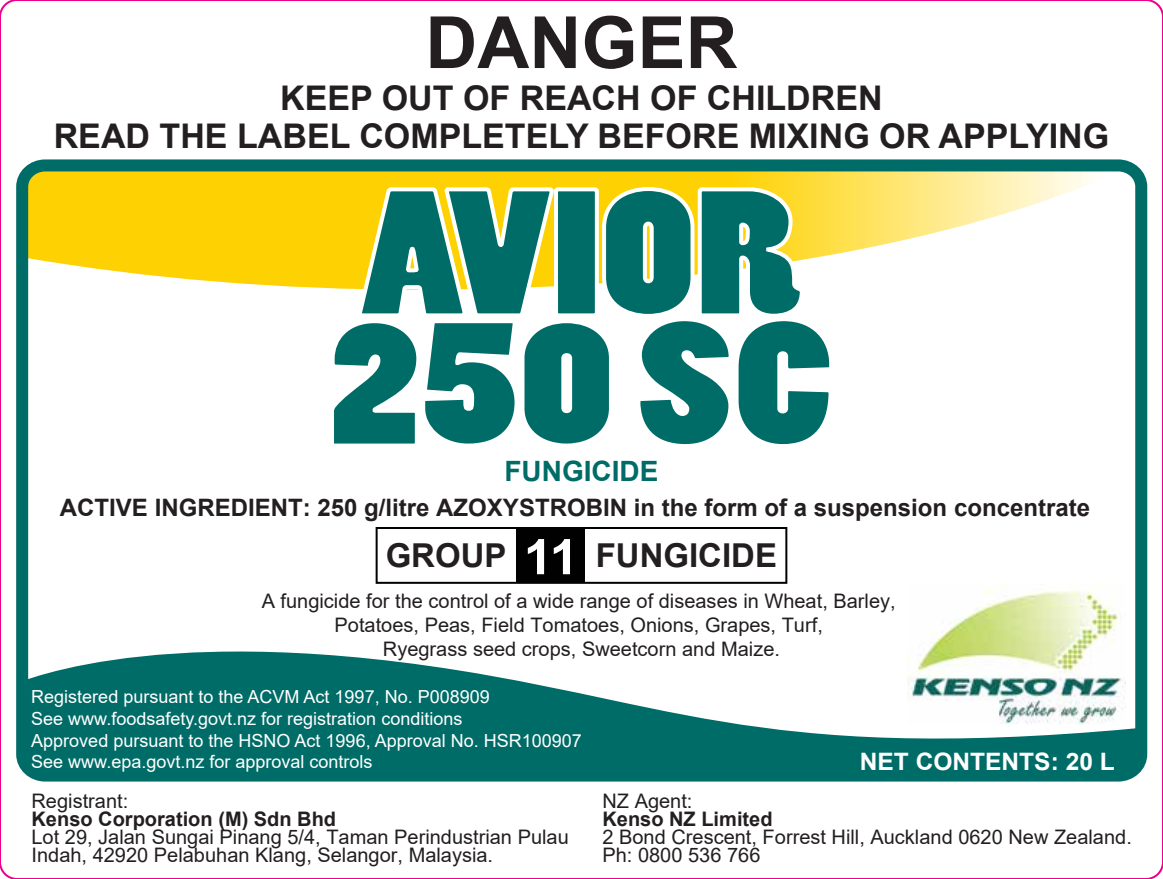
<style>
.page{position:relative;width:1163px;height:879px;background:#fff}
.page>*{position:absolute;margin:0;border:0;box-sizing:border-box;transform-origin:0 0}
.t1{font:168px/130.2px "Poplar Std";color:#006c67;scale:1.26 1}
.t2{font:700 72px "Arial";color:#231f20}
.t3{font:700 34px/38.4px "Arial";color:#231f20;text-align:center}
.t4{font:700 33px "Arial";color:#231f20}
.t5{font:700 28px "Arial";color:#006c67}
.t6{font:700 24px "Arial";color:#231f20}
.t7{font:700 24px "Arial";color:#fff}
.t8{font:20px/18px "Arial";color:#231f20}
.t9{font:700 20px "Arial";color:#231f20}
.t10{font:18px/21.6px "Arial";color:#fff}
.s1{font-size:49px;color:#fff}
</style>
<div class="page">
<svg style="left:29px;top:620px;width:1104px;height:148px;fill:#006c67"></svg>
<svg style="left:29px;top:172px;width:1067px;height:116px"></svg>
<div style="left:16px;top:159px;width:1130px;height:622px;border:12px solid #006c67;border-radius:22px"></div>
<svg style="left:327px;top:185px;width:508px;height:105px"></svg>
<img style="left:907px;top:585px;width:218px;height:139px">
<div style="left:517px;top:529px;width:68px;height:53px;background:#000100"></div>
<div style="left:375px;top:527px;width:412px;height:57px;border:2px solid #000100"></div>
<h2 class="t2" style="left:425px;top:-8px;width:313px">DANGER</h2>
<h3 class="t3" style="left:54px;top:79px;width:1056px">KEEP OUT OF REACH OF CHILDREN<br>READ THE LABEL COMPLETELY BEFORE MIXING OR APPLYING</h3>
<h1 class="t1" style="left:329px;top:196px;width:402px">AVIOR<br>250 SC</h1>
<h3 class="t5" style="left:504px;top:451px;width:155px">FUNGICIDE</h3>
<p class="t6" style="left:60px;top:490px;width:1031px">ACTIVE INGREDIENT: 250 g/litre AZOXYSTROBIN in the form of a suspension concentrate</p>
<h3 class="t4" style="left:385px;top:532px;width:393px">GROUP <span class="s1">11</span> FUNGICIDE</h3>
<p class="t8" style="left:261px;top:588px;width:635px;line-height:24px;text-align:center">A fungicide for the control of a wide range of diseases in Wheat, Barley,<br>Potatoes, Peas, Field Tomatoes, Onions, Grapes, Turf,<br>Ryegrass seed crops, Sweetcorn and Maize.</p>
<p class="t10" style="left:31px;top:686px;width:552px">Registered pursuant to the ACVM Act 1997, No. P008909<br>See www.foodsafety.govt.nz for registration conditions<br>Approved pursuant to the HSNO Act 1996, Approval No. HSR100907<br>See www.epa.govt.nz for approval controls</p>
<p class="t8" style="left:32px;top:791px;width:98px">Registrant:</p>
<p class="t9" style="left:32px;top:804px;width:306px">Kenso Corporation (M) Sdn Bhd</p>
<p class="t8" style="left:32px;top:827px;width:538px">Lot 29, Jalan Sungai Pinang 5/4, Taman Perindustrian Pulau<br>Indah, 42920 Pelabuhan Klang, Selangor, Malaysia.</p>
<p class="t7" style="left:859px;top:744px;width:256px">NET CONTENTS: 20 L</p>
<p class="t8" style="left:602px;top:791px;width:92px">NZ Agent:</p>
<p class="t9" style="left:602px;top:804px;width:172px">Kenso NZ Limited</p>
<p class="t8" style="left:602px;top:827px;width:531px">2 Bond Crescent, Forrest Hill, Auckland 0620 New Zealand.<br>Ph: 0800 536 766</p>
</div>
